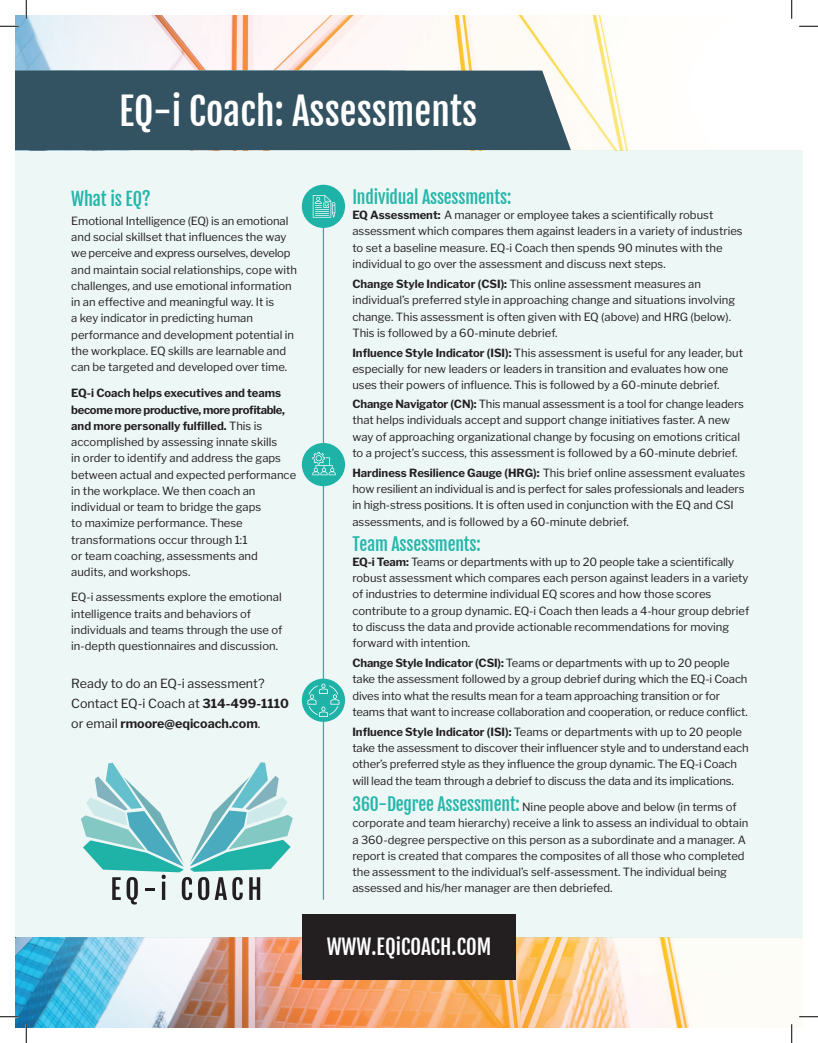
<style>
.page{position:relative;width:818px;height:1043px;background:#fff}
.page>*{position:absolute;margin:0;border:0;box-sizing:border-box;transform-origin:0 0}
.t1{font:37.25px "Fjalla One";color:#fff}
.t2{font:20.75px "Fjalla One";color:#fff}
.t3{font:18px "Fjalla One";letter-spacing:-.01em;color:#26b6aa}
.t4{font:17.5px "Fjalla One";letter-spacing:-.01em;color:#26b6aa}
.t5{font:700 12.5px/20px "Libre Franklin";color:#231f20}
.t6{font:12.5px "Libre Franklin";color:#231f20}
.t7{font:11.25px/16.2px "Libre Franklin";color:#231f20}
.s1{font-weight:700}
.s2{font-weight:400}
.s3{font-family:"Fjalla One";font-size:17.5px;color:#26b6aa}
</style>
<div class="page">
<img style="left:15px;top:15px;width:778px;height:135px">
<img style="left:15px;top:938px;width:787px;height:90px">
<div style="left:15px;top:71px;width:556px;height:79px;background:#345362"></div>
<div style="left:15px;top:150px;width:787px;height:788px;background:#edf7f6"></div>
<svg style="left:81px;top:762px;width:212px;height:142px"></svg>
<hr style="left:323px;top:190px;width:1px;height:709px;background:#1fb3a8">
<div style="left:303px;top:914px;width:212px;height:65px;background:#231f20"></div>
<div style="left:302px;top:185px;width:43px;height:43px;background:#1fb3a8;border-radius:50%"></div>
<div style="left:302px;top:443px;width:43px;height:43px;background:#1fb3a8;border-radius:50%"></div>
<div style="left:302px;top:678px;width:43px;height:44px;background:#1fb3a8;border-radius:50%"></div>
<svg style="left:313px;top:195px;width:22px;height:23px"></svg>
<svg style="left:312px;top:452px;width:24px;height:23px"></svg>
<svg style="left:307px;top:683px;width:32px;height:34px"></svg>
<svg style="left:0;top:25px;width:19px;height:2px"></svg>
<svg style="left:799px;top:25px;width:19px;height:2px"></svg>
<svg style="left:0;top:1015px;width:19px;height:2px"></svg>
<svg style="left:799px;top:1015px;width:19px;height:2px"></svg>
<svg style="left:25px;top:0;width:2px;height:19px"></svg>
<svg style="left:25px;top:1024px;width:2px;height:18px"></svg>
<svg style="left:790px;top:0;width:2px;height:19px"></svg>
<svg style="left:790px;top:1024px;width:2px;height:18px"></svg>
<p class="t1" style="left:119px;top:88px;width:360px">EQ-i Coach: Assessments</p>
<p class="t3" style="left:71px;top:188px;width:81px">What is EQ?</p>
<p class="t7" style="left:71px;top:213px;width:227px">Emotional Intelligence (EQ) is an emotional and social skillset that influences the way we perceive and express ourselves, develop and maintain social relationships, cope with challenges, and use emotional information in an effective and meaningful way. It is<br>a key indicator in predicting human performance and development potential in the workplace. EQ skills are learnable and can be targeted and developed over time.</p>
<p class="t7" style="left:71px;top:385px;width:226px"><span class="s1">EQ-i Coach helps executives and teams become more productive, more profitable, and more personally fulfilled.</span> This is accomplished by assessing innate skills<br>in order to identify and address the gaps between actual and expected performance in the workplace. We then coach an individual or team to bridge the gaps<br>to maximize performance. These transformations occur through 1:1<br>or team coaching, assessments and<br>audits, and workshops.</p>
<p class="t7" style="left:71px;top:589px;width:213px">EQ-i assessments explore the emotional intelligence traits and behaviors of individuals and teams through the use of in-depth questionnaires and discussion.</p>
<p class="t6" style="left:71px;top:675px;width:195px">Ready to do an EQ-i assessment?</p>
<p class="t5" style="left:71px;top:693px;width:219px"><span class="s2">Contact EQ-i Coach at</span> 314-499-1110 <span class="s2">or email</span> rmoore@eqicoach.com<span class="s2">.</span></p>
<p class="t4" style="left:352px;top:186px;width:160px">Individual Assessments:</p>
<p class="t7" style="left:352px;top:207px;width:392px"><span class="s1">EQ Assessment:</span> A manager or employee takes a scientifically robust assessment which compares them against leaders in a variety of industries to set a baseline measure. EQ-i Coach then spends 90 minutes with the individual to go over the assessment and discuss next steps.</p>
<p class="t7" style="left:352px;top:276px;width:384px"><span class="s1">Change Style Indicator (CSI):</span> This online assessment measures an individual’s preferred style in approaching change and situations involving change. This assessment is often given with EQ (above) and HRG (below).<br>This is followed by a 60-minute debrief.</p>
<p class="t7" style="left:352px;top:344px;width:392px"><span class="s1">Influence Style Indicator (ISI):</span> This assessment is useful for any leader, but especially for new leaders or leaders in transition and evaluates how one uses their powers of influence. This is followed by a 60-minute debrief.</p>
<p class="t7" style="left:352px;top:396px;width:393px"><span class="s1">Change Navigator (CN):</span> This manual assessment is a tool for change leaders that helps individuals accept and support change initiatives faster. A new way of approaching organizational change by focusing on emotions critical to a project’s success, this assessment is followed by a 60-minute debrief.</p>
<p class="t7" style="left:352px;top:464px;width:394px"><span class="s1">Hardiness Resilience Gauge (HRG):</span> This brief online assessment evaluates how resilient an individual is and is perfect for sales professionals and leaders in high-stress positions. It is often used in conjunction with the EQ and CSI assessments, and is followed by a 60-minute debrief.</p>
<p class="t4" style="left:352px;top:533px;width:130px">Team Assessments:</p>
<p class="t7" style="left:352px;top:553px;width:398px"><span class="s1">EQ-i Team:</span> Teams or departments with up to 20 people take a scientifically robust assessment which compares each person against leaders in a variety of industries to determine individual EQ scores and how those scores contribute to a group dynamic. EQ-i Coach then leads a 4-hour group debrief to discuss the data and provide actionable recommendations for moving forward with intention.</p>
<p class="t7" style="left:352px;top:655px;width:397px"><span class="s1">Change Style Indicator (CSI):</span> Teams or departments with up to 20 people take the assessment followed by a group debrief during which the EQ-i Coach dives into what the results mean for a team approaching transition or for teams that want to increase collaboration and cooperation, or reduce conflict.</p>
<p class="t7" style="left:352px;top:723px;width:398px"><span class="s1">Influence Style Indicator (ISI):</span> Teams or departments with up to 20 people take the assessment to discover their influencer style and to understand each other’s preferred style as they influence the group dynamic. The EQ-i Coach will lead the team through a debrief to discuss the data and its implications.</p>
<p class="t7" style="left:352px;top:798px;width:397px"><span class="s3">360-Degree Assessment:</span> Nine people above and below (in terms of corporate and team hierarchy) receive a link to assess an individual to obtain a 360-degree perspective on this person as a subordinate and a manager. A report is created that compares the composites of all those who completed the assessment to the individual’s self-assessment. The individual being assessed and his/her manager are then debriefed.</p>
<p class="t2" style="left:326px;top:934px;width:166px">WWW.EQiCOACH.COM</p>
</div>
